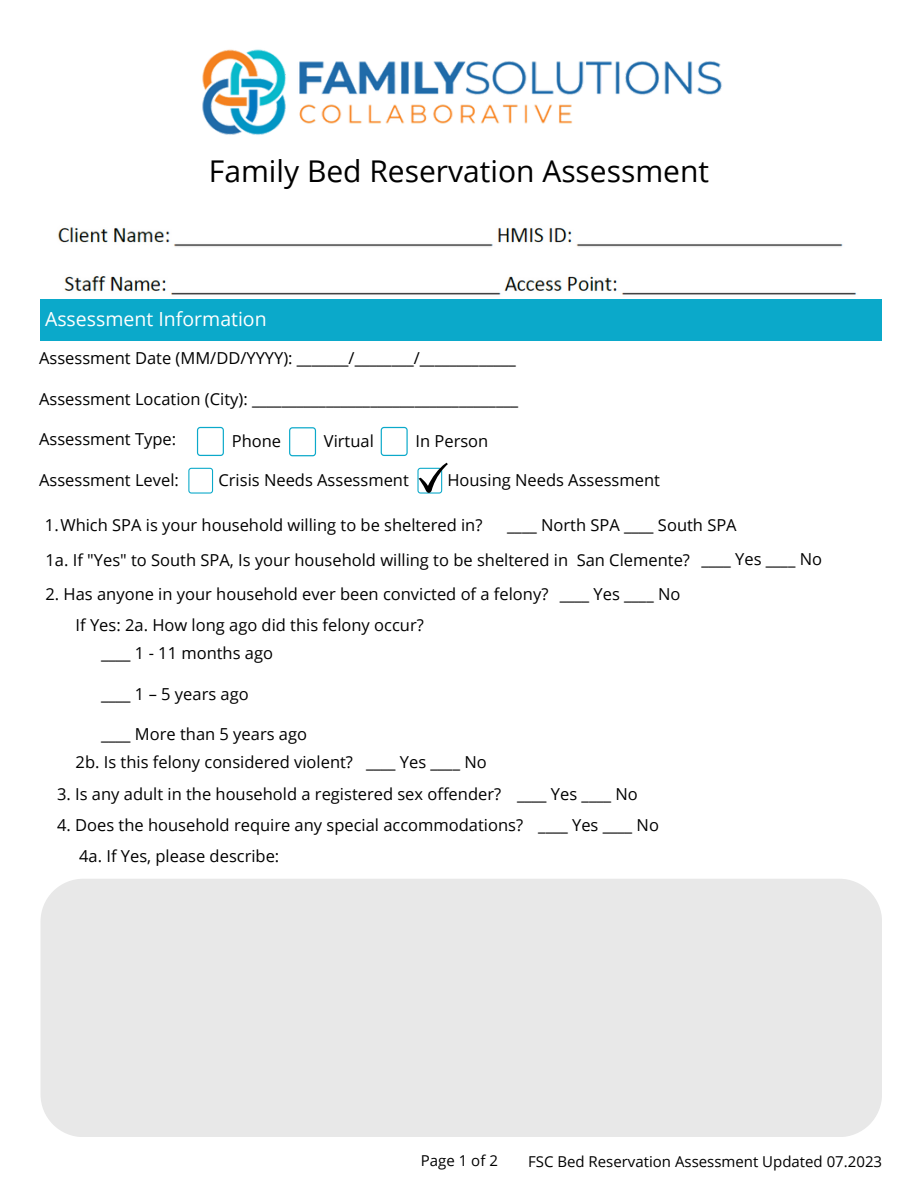
<style>
.page{position:relative;width:918px;height:1188px;background:#fff}
.page>*{position:absolute;margin:0;border:0;box-sizing:border-box;transform-origin:0 0}
.t1{font:30px "Open Sans";color:#000}
.t2{font:19.5px "Open Sans";color:#fff}
.t3{font:16.5px "Open Sans";color:#000}
.t4{font:15px "Open Sans";color:#000}
</style>
<div class="page">
<img style="left:202px;top:49px;width:520px;height:86px">
<div style="left:41px;top:299px;width:841px;height:41px;background:#0ba9ca"></div>
<svg style="left:188px;top:468px;width:25px;height:26px"></svg>
<svg style="left:417px;top:463px;width:31px;height:31px"></svg>
<svg style="left:197px;top:427px;width:27px;height:29px"></svg>
<svg style="left:289px;top:427px;width:27px;height:29px"></svg>
<svg style="left:381px;top:427px;width:27px;height:29px"></svg>
<div style="left:41px;top:879px;width:841px;height:258px;background:#e8e8e8"></div>
<img style="left:58px;top:227px;width:799px;height:68px">
<p class="t1" style="left:209px;top:150px;width:502px">Family Bed Reservation Assessment</p>
<p class="t2" style="left:45px;top:305px;width:223px">Assessment Information</p>
<p class="t3" style="left:39px;top:346px;width:478px">Assessment Date (MM/DD/YYYY): _______/________/_____________</p>
<p class="t3" style="left:39px;top:387px;width:481px">Assessment Location (City): ____________________________________</p>
<p class="t3" style="left:39px;top:427px;width:139px">Assessment Type:</p>
<p class="t3" style="left:39px;top:468px;width:141px">Assessment Level:</p>
<p class="t3" style="left:219px;top:469px;width:192px">Crisis Needs Assessment</p>
<p class="t3" style="left:447px;top:469px;width:214px">Housing Needs Assessment</p>
<p class="t3" style="left:232px;top:429px;width:51px">Phone</p>
<p class="t3" style="left:324px;top:429px;width:51px">Virtual</p>
<p class="t3" style="left:416px;top:429px;width:74px">In Person</p>
<p class="t3" style="left:45px;top:514px;width:439px">1.Which SPA is your household willing to be sheltered in?</p>
<p class="t3" style="left:507px;top:514px;width:231px">____ North SPA ____ South SPA</p>
<p class="t3" style="left:46px;top:548px;width:646px">1a. If "Yes" to South SPA, Is your household willing to be sheltered in San Clemente?</p>
<p class="t3" style="left:701px;top:547px;width:122px">____ Yes ____ No</p>
<p class="t3" style="left:46px;top:582px;width:504px">2. Has anyone in your household ever been convicted of a felony?</p>
<p class="t3" style="left:76px;top:613px;width:350px">If Yes: 2a. How long ago did this felony occur?</p>
<p class="t3" style="left:101px;top:642px;width:173px">____ 1 - 11 months ago</p>
<p class="t3" style="left:101px;top:682px;width:149px">____ 1 – 5 years ago</p>
<p class="t3" style="left:101px;top:723px;width:207px">____ More than 5 years ago</p>
<p class="t3" style="left:76px;top:751px;width:279px">2b. Is this felony considered violent?</p>
<p class="t3" style="left:366px;top:751px;width:122px">____ Yes ____ No</p>
<p class="t3" style="left:560px;top:582px;width:122px">____ Yes ____ No</p>
<p class="t3" style="left:57px;top:782px;width:446px">3. Is any adult in the household a registered sex offender?</p>
<p class="t3" style="left:57px;top:813px;width:468px">4. Does the household require any special accommodations?</p>
<p class="t3" style="left:79px;top:845px;width:202px">4a. If Yes, please describe:</p>
<p class="t3" style="left:517px;top:782px;width:122px">____ Yes ____ No</p>
<p class="t3" style="left:538px;top:813px;width:122px">____ Yes ____ No</p>
<p class="t4" style="left:421px;top:1150px;width:78px">Page 1 of 2</p>
<p class="t4" style="left:528px;top:1151px;width:356px">FSC Bed Reservation Assessment Updated 07.2023</p>
</div>
